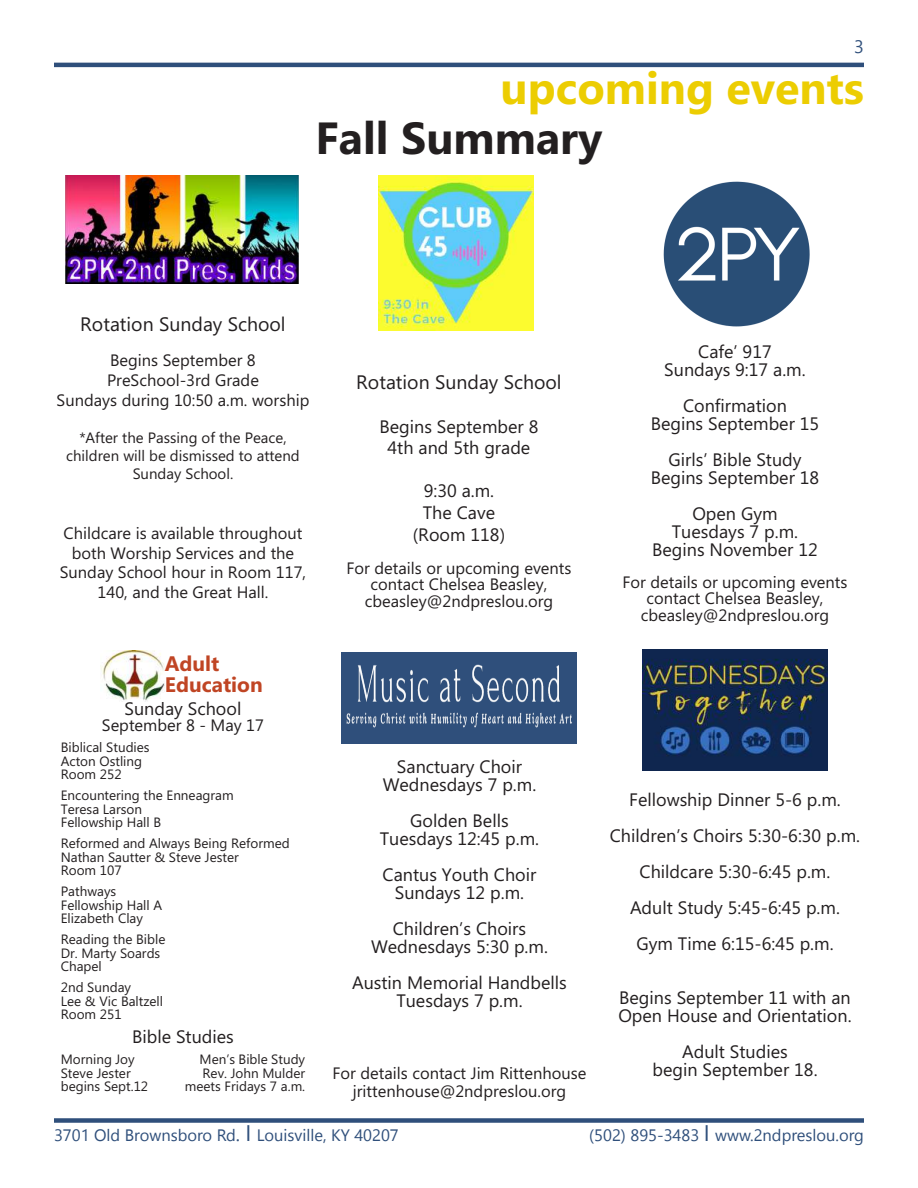
<style>
.page{position:relative;width:918px;height:1188px;background:#fff}
.page>*{position:absolute;margin:0;border:0;box-sizing:border-box;transform-origin:0 0}
.t1{font:700 45px "Microsoft Phags Pa";color:#eccd02}
.t2{font:700 45px "Microsoft Phags Pa";color:#231f20}
.t3{font:700 21px/21px "Microsoft Phags Pa";color:#c04524}
.t4{font:19.5px "Microsoft Phags Pa";color:#231f20}
.t5{font:18px/18px "Microsoft Phags Pa";color:#231f20;text-align:center}
.t6{font:16.5px/19.8px "Microsoft Phags Pa";color:#231f20;text-align:center}
.t7{font:16.5px "Segoe UI Emoji";color:#2f4f7b}
.t8{font:15px/18px "Microsoft Phags Pa";color:#231f20;text-align:center}
.t9{font:13.5px/13.5px "Microsoft Phags Pa";color:#231f20}
</style>
<div class="page">
<hr style="left:54px;top:63px;width:810px;height:4px;background:#2f4f7b">
<div style="left:54px;top:1118px;width:810px;height:5px;background:#2f4f7b"></div>
<img style="left:65px;top:175px;width:234px;height:109px">
<img style="left:663px;top:181px;width:147px;height:146px">
<div style="left:341px;top:652px;width:236px;height:92px;background:#2f4f7b"></div>
<img style="left:346px;top:664px;width:226px;height:64px">
<img style="left:643px;top:649px;width:184px;height:122px">
<img style="left:378px;top:175px;width:156px;height:156px">
<img style="left:101px;top:651px;width:64px;height:50px">
<h1 class="t1" style="left:501px;top:56px;width:365px">upcoming events</h1>
<h1 class="t2" style="left:316px;top:106px;width:288px">Fall Summary</h1>
<p class="t4" style="left:80px;top:311px;width:207px">Rotation Sunday School</p>
<p class="t6" style="left:57px;top:349px;width:254px">Begins September 8<br>PreSchool-3rd Grade<br>Sundays during 10:50 a.m. worship</p>
<p class="t8" style="left:66px;top:428px;width:235px">*After the Passing of the Peace, children will be dismissed to attend<br>Sunday School.</p>
<p class="t6" style="left:60px;top:522px;width:248px">Childcare is available throughout both Worship Services and the<br>Sunday School hour in Room 117,<br>140, and the Great Hall.</p>
<p class="t3" style="left:165px;top:652px;width:99px">Adult<br>Education</p>
<p class="t5" style="left:125px;top:699px;width:118px">Sunday School</p>
<p class="t6" style="left:102px;top:715px;width:164px">September 8 - May 17</p>
<p class="t9" style="left:61px;top:740px;width:90px">Biblical Studies<br>Acton Ostling<br>Room 252</p>
<p class="t9" style="left:61px;top:788px;width:174px">Encountering the Enneagram<br>Teresa Larson<br>Fellowship Hall B</p>
<p class="t9" style="left:61px;top:836px;width:230px">Reformed and Always Being Reformed<br>Nathan Sautter &amp; Steve Jester<br>Room 107</p>
<p class="t9" style="left:61px;top:884px;width:103px">Pathways<br>Fellowship Hall A<br>Elizabeth Clay</p>
<p class="t9" style="left:61px;top:932px;width:106px">Reading the Bible<br>Dr. Marty Soards<br>Chapel</p>
<p class="t9" style="left:61px;top:980px;width:104px">2nd Sunday<br>Lee &amp; Vic Baltzell<br>Room 251</p>
<p class="t5" style="left:132px;top:1027px;width:103px">Bible Studies</p>
<p class="t9" style="left:61px;top:1052px;width:75px">Morning Joy</p>
<p class="t9" style="left:200px;top:1052px;width:107px">Men’s Bible Study</p>
<p class="t9" style="left:61px;top:1066px;width:71px">Steve Jester</p>
<p class="t9" style="left:203px;top:1066px;width:104px">Rev. John Mulder</p>
<p class="t9" style="left:61px;top:1079px;width:89px">begins Sept.12</p>
<p class="t9" style="left:185px;top:1079px;width:122px">meets Fridays 7 a.m.</p>
<p class="t4" style="left:356px;top:369px;width:207px">Rotation Sunday School</p>
<p class="t5" style="left:380px;top:415px;width:160px;line-height:21.6px">Begins September 8<br>4th and 5th grade</p>
<p class="t5" style="left:413px;top:479px;width:94px;line-height:21.6px">9:30 a.m.<br>The Cave (Room 118)</p>
<p class="t6" style="left:347px;top:559px;width:226px;line-height:16.5px">For details or upcoming events contact Chelsea Beasley, cbeasley@2ndpreslou.org</p>
<p class="t5" style="left:664px;top:342px;width:143px">Cafe’ 917<br>Sundays 9:17 a.m.</p>
<p class="t5" style="left:651px;top:396px;width:170px">Confirmation<br>Begins September 15</p>
<p class="t5" style="left:651px;top:450px;width:170px">Girls’ Bible Study<br>Begins September 18</p>
<p class="t5" style="left:652px;top:504px;width:167px">Open Gym<br>Tuesdays 7 p.m.<br>Begins November 12</p>
<p class="t6" style="left:623px;top:573px;width:226px;line-height:16.5px">For details or upcoming events contact Chelsea Beasley, cbeasley@2ndpreslou.org</p>
<p class="t5" style="left:383px;top:757px;width:155px">Sanctuary Choir<br>Wednesdays 7 p.m.</p>
<p class="t5" style="left:380px;top:811px;width:161px">Golden Bells<br>Tuesdays 12:45 p.m.</p>
<p class="t5" style="left:383px;top:865px;width:155px">Cantus Youth Choir<br>Sundays 12 p.m.</p>
<p class="t5" style="left:371px;top:919px;width:178px">Children’s Choirs<br>Wednesdays 5:30 p.m.</p>
<p class="t5" style="left:352px;top:973px;width:216px">Austin Memorial Handbells<br>Tuesdays 7 p.m.</p>
<p class="t6" style="left:333px;top:1064px;width:255px;line-height:18px">For details contact Jim Rittenhouse jrittenhouse@2ndpreslou.org</p>
<p class="t5" style="left:610px;top:781px;width:252px;line-height:36px">Fellowship Dinner 5-6 p.m.<br>Children’s Choirs 5:30-6:30 p.m.<br>Childcare 5:30-6:45 p.m.<br>Adult Study 5:45-6:45 p.m.<br>Gym Time 6:15-6:45 p.m.</p>
<p class="t5" style="left:618px;top:988px;width:235px;text-align:left">Begins September 11 with an<br>Open House and Orientation.</p>
<p class="t5" style="left:652px;top:1042px;width:167px">Adult Studies<br>begin September 18.</p>
<p class="t7" style="left:107px;top:1125px;width:107px">● □ ■▲□□</p>
<p class="t7" style="left:265px;top:1125px;width:51px">□◆ ▲❖ ●●</p>
<p class="t7" style="left:664px;top:1125px;width:37px">✓✔ ✓</p>
<p class="t7" style="left:763px;top:1125px;width:88px">■ ▲●□◆ □</p>
</div>
